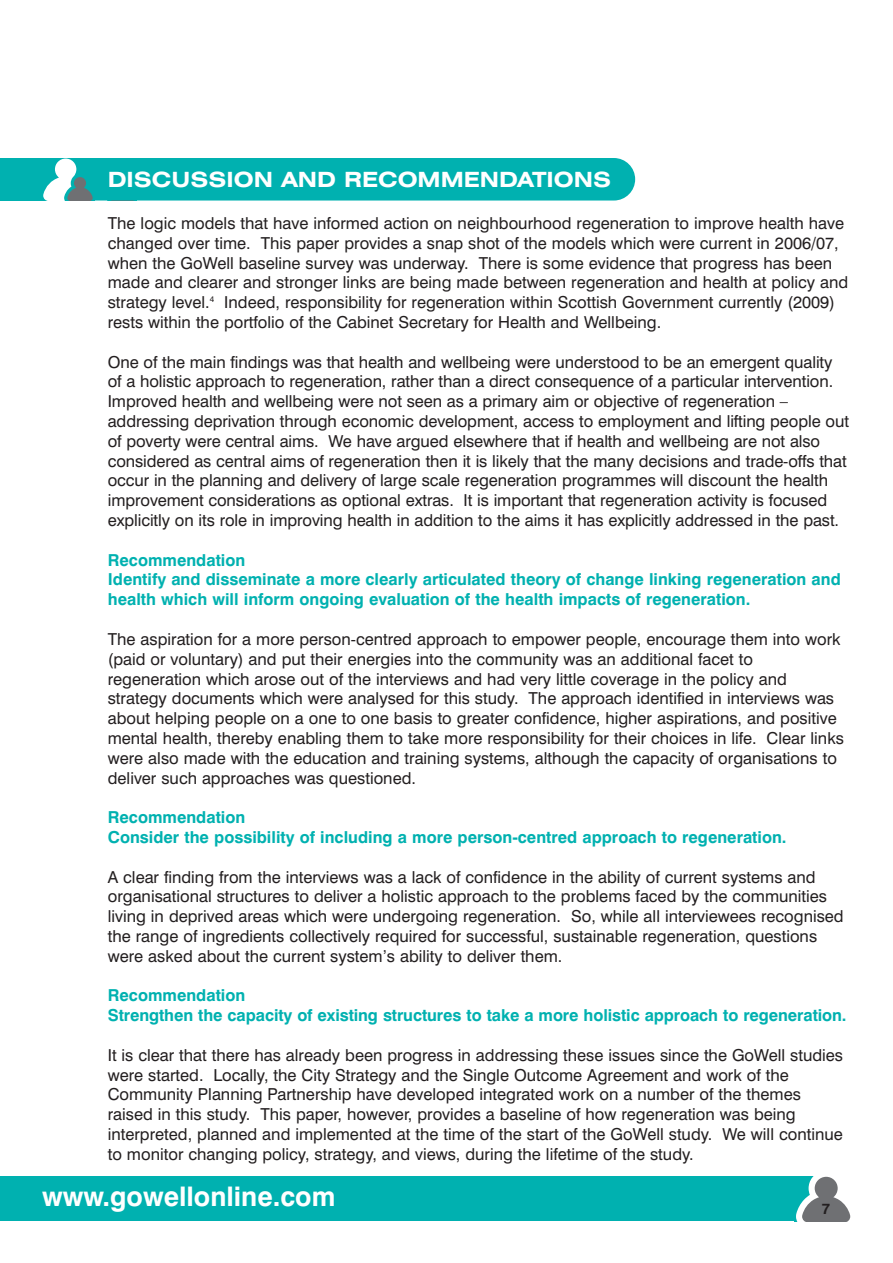
<style>
.page{position:relative;width:893px;height:1263px;background:#fff}
.page>*{position:absolute;margin:0;border:0;box-sizing:border-box;transform-origin:0 0}
.t1{font:700 27px "Swiss 721 BT";color:#fff}
.t2{font:700 expanded 21px "Swiss 721 BT";color:#fff}
.t3{font:16.5px/19.8px "Swiss 721 BT";color:#231f20}
.t4{font:700 16.5px/19.8px "Swiss 721 BT";color:#00b1b0}
.t5{font:700 15px "Swiss 721 BT";color:#231f20}
</style>
<div class="page">
<div style="left:0;top:1176px;width:893px;height:45px;background:#00b1b0"></div>
<div style="left:795px;top:1176px;width:98px;height:45px;background:#fff"></div>
<svg style="left:795px;top:1176px;width:55px;height:45px"></svg>
<div style="left:42px;top:158px;width:593px;height:43px;background:#00b1b0;border-radius:21px"></div>
<div style="left:0;top:158px;width:95px;height:43px;background:#00b1b0"></div>
<svg style="left:43px;top:159px;width:91px;height:42px"></svg>
<p class="t2" style="left:108px;top:172px;width:505px">DISCUSSION AND RECOMMENDATIONS</p>
<p class="t3" style="left:108px;top:215px;width:742px">The logic models that have informed action on neighbourhood regeneration to improve health have changed over time. This paper provides a snap shot of the models which were current in 2006/07, when the GoWell baseline survey was underway. There is some evidence that progress has been made and clearer and stronger links are being made between regeneration and health at policy and strategy level.<sup>4</sup> Indeed, responsibility for regeneration within Scottish Government currently (2009) rests within the portfolio of the Cabinet Secretary for Health and Wellbeing.</p>
<p class="t3" style="left:108px;top:353px;width:743px">One of the main findings was that health and wellbeing were understood to be an emergent quality of a holistic approach to regeneration, rather than a direct consequence of a particular intervention.<br>Improved health and wellbeing were not seen as a primary aim or objective of regeneration – addressing deprivation through economic development, access to employment and lifting people out of poverty were central aims. We have argued elsewhere that if health and wellbeing are not also considered as central aims of regeneration then it is likely that the many decisions and trade-offs that occur in the planning and delivery of large scale regeneration programmes will discount the health improvement considerations as optional extras. It is important that regeneration activity is focused explicitly on its role in improving health in addition to the aims it has explicitly addressed in the past.</p>
<p class="t4" style="left:108px;top:551px;width:734px">Recommendation<br>Identify and disseminate a more clearly articulated theory of change linking regeneration and health which will inform ongoing evaluation of the health impacts of regeneration.</p>
<p class="t3" style="left:108px;top:630px;width:738px">The aspiration for a more person-centred approach to empower people, encourage them into work (paid or voluntary) and put their energies into the community was an additional facet to regeneration which arose out of the interviews and had very little coverage in the policy and strategy documents which were analysed for this study. The approach identified in interviews was about helping people on a one to one basis to greater confidence, higher aspirations, and positive mental health, thereby enabling them to take more responsibility for their choices in life. Clear links were also made with the education and training systems, although the capacity of organisations to deliver such approaches was questioned.</p>
<p class="t4" style="left:108px;top:809px;width:680px">Recommendation<br>Consider the possibility of including a more person-centred approach to regeneration.</p>
<p class="t3" style="left:108px;top:868px;width:737px">A clear finding from the interviews was a lack of confidence in the ability of current systems and organisational structures to deliver a holistic approach to the problems faced by the communities living in deprived areas which were undergoing regeneration. So, while all interviewees recognised the range of ingredients collectively required for successful, sustainable regeneration, questions were asked about the current system’s ability to deliver them.</p>
<p class="t4" style="left:108px;top:987px;width:740px">Recommendation<br>Strengthen the capacity of existing structures to take a more holistic approach to regeneration.</p>
<p class="t3" style="left:108px;top:1046px;width:737px">It is clear that there has already been progress in addressing these issues since the GoWell studies were started. Locally, the City Strategy and the Single Outcome Agreement and work of the Community Planning Partnership have developed integrated work on a number of the themes raised in this study. This paper, however, provides a baseline of how regeneration was being interpreted, planned and implemented at the time of the start of the GoWell study. We will continue to monitor changing policy, strategy, and views, during the lifetime of the study.</p>
<h1 class="t1" style="left:42px;top:1186px;width:295px">www.gowellonline.com</h1>
<p class="t5" style="left:822px;top:1203px;width:10px">7</p>
</div>
